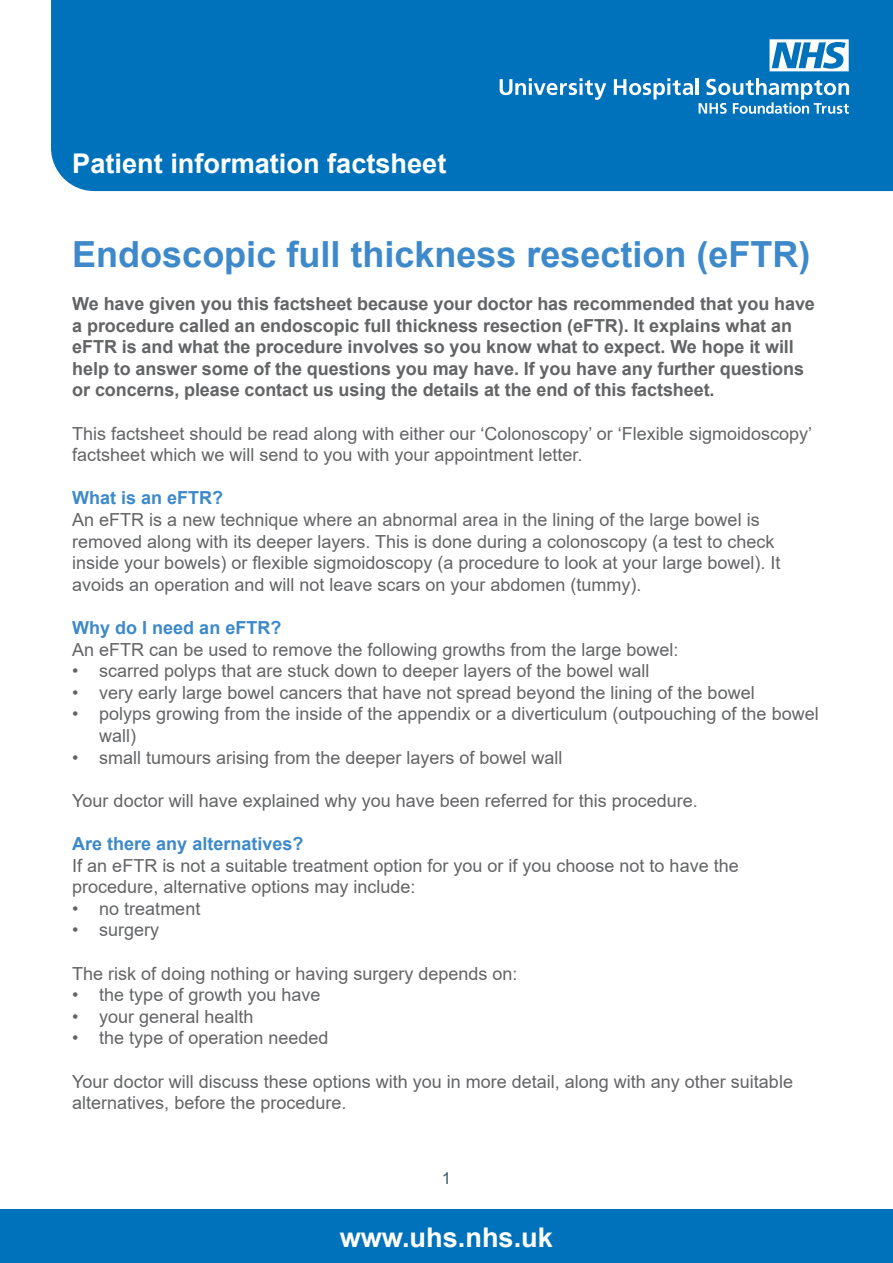
<style>
.page{position:relative;width:893px;height:1263px;background:#fff}
.page>*{position:absolute;margin:0;border:0;box-sizing:border-box;transform-origin:0 0}
.t1{font:700 36px "Arial";color:#3d89c9}
.t2{font:700 27.15px "Arial";color:#fff}
.t3{font:18px/21.6px "Arial";color:#636466}
.t4{font:700 18px/21.6px "Arial";letter-spacing:-.005em;color:#636466}
.t5{font:700 18px "Arial";color:#3d89c9}
.t6{font:16.5px "Arial";color:#3d5567}
</style>
<div class="page">
<div style="left:51px;top:0;width:842px;height:192px;background:#0072bc"></div>
<div style="left:0;top:1209px;width:893px;height:54px;background:#0072bc"></div>
<svg style="left:500px;top:78px;width:106px;height:22px"></svg>
<svg style="left:614px;top:78px;width:79px;height:22px"></svg>
<hr style="left:696px;top:78px;width:3px;height:17px;background:#fff">
<svg style="left:699px;top:78px;width:150px;height:36px"></svg>
<svg style="left:769px;top:39px;width:80px;height:32px"></svg>
<h2 class="t2" style="left:72px;top:144px;width:376px">Patient information factsheet</h2>
<h1 class="t1" style="left:72px;top:229px;width:740px">Endoscopic full thickness resection (eFTR)</h1>
<p class="t4" style="left:72px;top:293px;width:744px">We have given you this factsheet because your doctor has recommended that you have a procedure called an endoscopic full thickness resection (eFTR). It explains what an eFTR is and what the procedure involves so you know what to expect. We hope it will help to answer some of the questions you may have. If you have any further questions or concerns, please contact us using the details at the end of this factsheet.</p>
<p class="t3" style="left:72px;top:422px;width:741px">This factsheet should be read along with either our ‘Colonoscopy’ or ‘Flexible sigmoidoscopy’ factsheet which we will send to you with your appointment letter.</p>
<p class="t5" style="left:72px;top:485px;width:153px">What is an eFTR?</p>
<p class="t3" style="left:72px;top:509px;width:710px">An eFTR is a new technique where an abnormal area in the lining of the large bowel is removed along with its deeper layers. This is done during a colonoscopy (a test to check inside your bowels) or flexible sigmoidoscopy (a procedure to look at your large bowel). It avoids an operation and will not leave scars on your abdomen (tummy).</p>
<p class="t5" style="left:72px;top:615px;width:211px">Why do I need an eFTR?</p>
<p class="t3" style="left:72px;top:638px;width:608px">An eFTR can be used to remove the following growths from the large bowel:</p>
<p class="t3" style="left:72px;top:660px;width:579px">• scarred polyps that are stuck down to deeper layers of the bowel wall</p>
<p class="t3" style="left:72px;top:682px;width:684px">• very early large bowel cancers that have not spread beyond the lining of the bowel</p>
<p class="t3" style="left:99px;top:703px;width:721px;text-indent:-27px">• polyps growing from the inside of the appendix or a diverticulum (outpouching of the bowel wall)</p>
<p class="t3" style="left:72px;top:746px;width:492px">• small tumours arising from the deeper layers of bowel wall</p>
<p class="t3" style="left:72px;top:790px;width:627px">Your doctor will have explained why you have been referred for this procedure.</p>
<p class="t5" style="left:72px;top:831px;width:233px">Are there any alternatives?</p>
<p class="t3" style="left:72px;top:854px;width:668px">If an eFTR is not a suitable treatment option for you or if you choose not to have the procedure, alternative options may include:</p>
<p class="t3" style="left:72px;top:898px;width:130px">• no treatment</p>
<p class="t3" style="left:72px;top:919px;width:89px">• surgery</p>
<p class="t3" style="left:72px;top:962px;width:447px">The risk of doing nothing or having surgery depends on:</p>
<p class="t3" style="left:72px;top:984px;width:250px">• the type of growth you have</p>
<p class="t3" style="left:72px;top:1006px;width:183px">• your general health</p>
<p class="t3" style="left:72px;top:1027px;width:258px">• the type of operation needed</p>
<p class="t3" style="left:72px;top:1070px;width:722px">Your doctor will discuss these options with you in more detail, along with any other suitable alternatives, before the procedure.</p>
<p class="t6" style="left:442px;top:1166px;width:11px">1</p>
<h2 class="t2" style="left:340px;top:1218px;width:215px">www.uhs.nhs.uk</h2>
</div>
